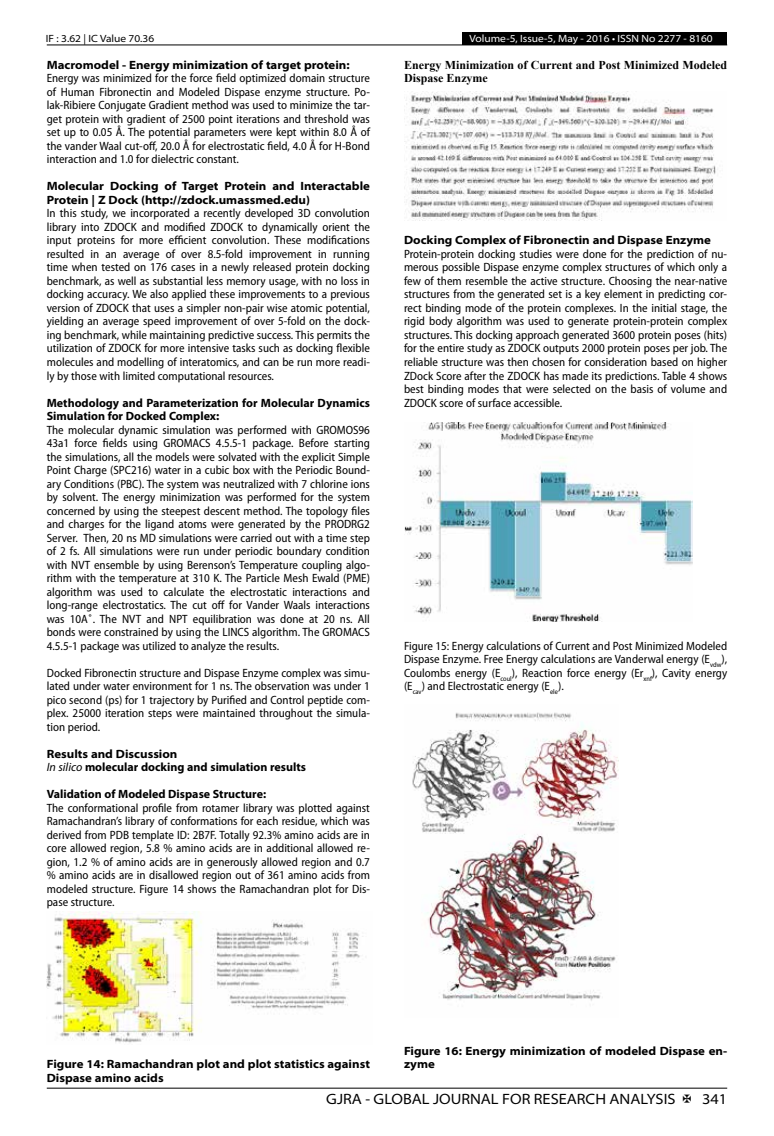
<style>
.page{position:relative;width:774px;height:1136px;background:#fff}
.page>*{position:absolute;margin:0;border:0;box-sizing:border-box;transform-origin:0 0}
.t1{font:semi-expanded 15px "Myriad Pro";color:#000}
.t2{font:semi-condensed 12px/13.5px "Myriad Pro";color:#000;text-align:justify}
.t3{font:700 semi-expanded 12px/13.5px "Myriad Pro";color:#000}
.t4{font:700 12px/13.5px "Myriad Pro";color:#000}
.t5{font:700 12px/13.5px "Times New Roman";color:#000}
.t6{font:semi-expanded 10.5px "Myriad Pro";color:#fff}
.t7{font:semi-expanded 10.5px "Myriad Pro";color:#000}
.s1{font-weight:700;font-stretch:normal}
.s2{font-weight:700;font-stretch:semi-expanded}
.s3{font-stretch:semi-expanded}
.s4{font-weight:400;font-style:italic}
</style>
<div class="page">
<hr style="left:47px;top:1087px;width:680px;height:1px;background:#000">
<div style="left:462px;top:32px;width:265px;height:13px;background:#000"></div>
<hr style="left:47px;top:45px;width:680px;height:1px;background:#000">
<img style="left:47px;top:911px;width:316px;height:132px">
<img style="left:404px;top:92px;width:312px;height:128px">
<img style="left:404px;top:423px;width:289px;height:198px">
<img style="left:412px;top:712px;width:206px;height:289px">
<p class="t7" style="left:46px;top:32px;width:110px">IF : 3.62 | IC Value 70.36</p>
<p class="t3" style="left:47px;top:58px;width:304px">Macromodel - Energy minimization of target protein:</p>
<p class="t2" style="left:47px;top:72px;width:325px">Energy was minimized for the force field optimized domain structure of Human Fibronectin and Modeled Dispase enzyme structure. Po&shy;lak-Ribiere Conjugate Gradient method was used to minimize the tar&shy;get protein with gradient of 2500 point iterations and threshold was set up to 0.05 Å. The potential parameters were kept within 8.0 Å of the vander Waal cut-off, 20.0 Å for electrostatic field, 4.0 Å for H-Bond interaction and 1.0 for dielectric constant.</p>
<p class="t3" style="left:47px;top:180px;width:325px">Molecular Docking of Target Protein and Interactable<br>Protein | Z Dock (http://zdock.umassmed.edu)</p>
<p class="t2" style="left:47px;top:207px;width:325px">In this study, we incorporated a recently developed 3D convolution library into ZDOCK and modified ZDOCK to dynamically orient the input proteins for more efficient convolution. These modifications resulted in an average of over 8.5-fold improvement in running time when tested on 176 cases in a newly released protein docking benchmark, as well as substantial less memory usage, with no loss in docking accuracy. We also applied these improvements to a previous version of ZDOCK that uses a simpler non-pair wise atomic potential, yielding an average speed improvement of over 5-fold on the dock&shy;ing benchmark, while maintaining predictive success. This permits the utilization of ZDOCK for more intensive tasks such as docking flexible molecules and modelling of interatomics, and can be run more readi&shy;ly by those with limited computational resources.</p>
<p class="t2" style="left:47px;top:396px;width:325px;text-align:left"><span class="s1">Methodology and Parameterization for Molecular Dynamics Simulation for Docked Complex</span><span class="s2">:<br></span>The molecular dynamic simulation was performed with GROMOS96<br>43a1 force fields using GROMACS 4.5.5-1 package. Before starting the simulations, all the models were solvated with the explicit Simple Point Charge (SPC216) water in a cubic box with the Periodic Bound&shy;ary Conditions (PBC). The system was neutralized with 7 chlorine ions by solvent. The energy minimization was performed for the system concerned by using the steepest descent method. The topology files and charges for the ligand atoms were generated by the PRODRG2<br>Server. Then, 20 ns MD simulations were carried out with a time step of 2 fs. All simulations were run under periodic boundary condition with NVT ensemble by using Berenson’s Temperature coupling algo&shy;rithm with the temperature at 310 K. The Particle Mesh Ewald (PME) algorithm was used to calculate the electrostatic interactions and long-range electrostatics. The cut off for Vander Waals interactions was 10A˚. The NVT and NPT equilibration was done at 20 ns. All bonds were constrained by using the LINCS algorithm. The GROMACS 4.5.5-1 package was utilized to analyze the results.</p>
<p class="t2" style="left:47px;top:666px;width:325px">Docked Fibronectin structure and Dispase Enzyme complex was simu&shy;lated under water environment for 1 ns. The observation was under 1 pico second (ps) for 1 trajectory by Purified and Control peptide com&shy;plex. 25000 iteration steps were maintained throughout the simula&shy;tion period.</p>
<p class="t4" style="left:47px;top:747px;width:261px"><span class="s3">Results and Discussion<br></span><span class="s4">In silico</span> molecular docking and simulation results</p>
<p class="t4" style="left:47px;top:787px;width:221px">Validation of Modeled Dispase Structure:</p>
<p class="t2" style="left:47px;top:801px;width:325px">The conformational profile from rotamer library was plotted against Ramachandran’s library of conformations for each residue, which was derived from PDB template ID: 2B7F. Totally 92.3% amino acids are in core allowed region, 5.8 % amino acids are in additional allowed re&shy;gion, 1.2 % of amino acids are in generously allowed region and 0.7 % amino acids are in disallowed region out of 361 amino acids from modeled structure. Figure 14 shows the Ramachandran plot for Dis&shy;pase structure.</p>
<p class="t6" style="left:469px;top:32px;width:245px">Volume-5, Issue-5, May - 2016 • ISSN No 2277 - 8160</p>
<p class="t5" style="left:404px;top:58px;width:325px">Energy Minimization of Current and Post Minimized Modeled<br>Dispase Enzyme</p>
<p class="t3" style="left:404px;top:234px;width:309px">Docking Complex of Fibronectin and Dispase Enzyme</p>
<p class="t2" style="left:404px;top:247px;width:325px">Protein-protein docking studies were done for the prediction of nu&shy;merous possible Dispase enzyme complex structures of which only a few of them resemble the active structure. Choosing the near-native structures from the generated set is a key element in predicting cor&shy;rect binding mode of the protein complexes. In the initial stage, the rigid body algorithm was used to generate protein-protein complex structures. This docking approach generated 3600 protein poses (hits) for the entire study as ZDOCK outputs 2000 protein poses per job. The reliable structure was then chosen for consideration based on higher ZDock Score after the ZDOCK has made its predictions. Table 4 shows best binding modes that were selected on the basis of volume and ZDOCK score of surface accessible.</p>
<p class="t2" style="left:404px;top:639px;width:325px">Figure 15: Energy calculations of Current and Post Minimized Modeled Dispase Enzyme. Free Energy calculations are Vanderwal energy (E<sub>vdw</sub>), Coulombs energy (E<sub>coul</sub>), Reaction force energy (Er<sub>xnf</sub>), Cavity energy (E<sub>cav</sub>) and Electrostatic energy (E<sub>ele</sub>).</p>
<p class="t3" style="left:47px;top:1057px;width:325px">Figure 14: Ramachandran plot and plot statistics against<br>Dispase amino acids</p>
<p class="t3" style="left:404px;top:1044px;width:325px">Figure 16: Energy minimization of modeled Dispase en&shy;zyme</p>
<p class="t1" style="left:326px;top:1090px;width:351px">GJRA - GLOBAL JOURNAL FOR RESEARCH ANALYSIS</p>
<p class="t1" style="left:702px;top:1090px;width:27px">341</p>
</div>
